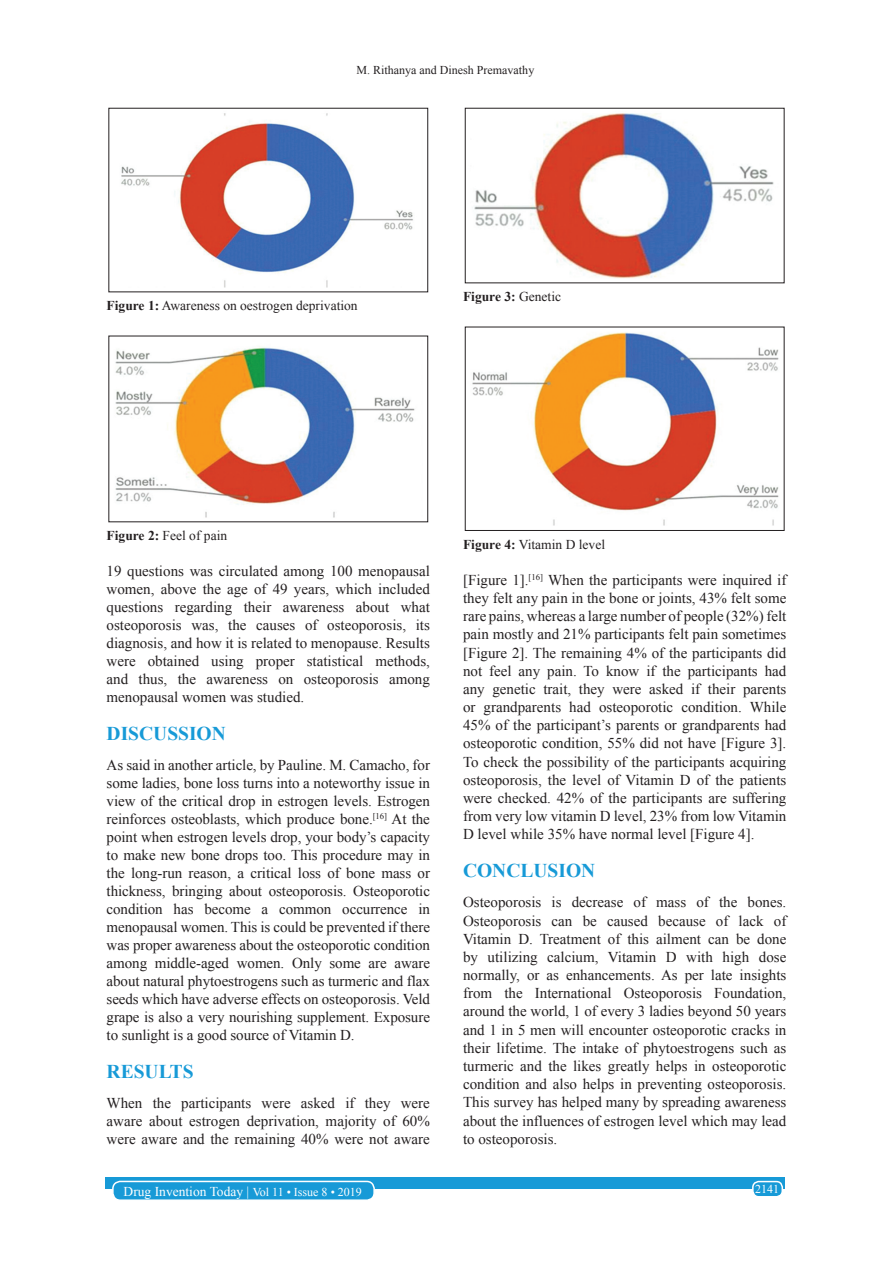
<style>
.page{position:relative;width:893px;height:1263px;background:#fff}
.page>*{position:absolute;margin:0;border:0;box-sizing:border-box;transform-origin:0 0}
.t1{font:700 19.5px "Times New Roman";color:#179ad7}
.TX{font:15px/18.1px "Times New Roman";color:#231f20;text-align:justify}
.FGC{font:13.5px "Times New Roman";color:#231f20}
.foot1{font:13.5px "Times New Roman";color:#fff}
.FGC-2{font:700 13.5px "Times New Roman";color:#231f20}
.t2{font:12px "Times New Roman";color:#231f20}
.foot1-2{font:12px "Times New Roman";color:#fff}
.s1{font-weight:700}
.s2{font-weight:400}
.s3{font-size:12px}
</style>
<div class="page">
<div style="left:105px;top:1177px;width:679px;height:12px;background:#179ad7"></div>
<div style="left:752px;top:1181px;width:29px;height:15px;background:#179ad7;border-radius:6px"></div>
<div style="left:751px;top:1180px;width:31px;height:17px;border:2px solid #fff;border-radius:6px"></div>
<div style="left:113px;top:1181px;width:261px;height:19px;background:#179ad7;border-radius:7px"></div>
<div style="left:112px;top:1180px;width:263px;height:21px;border:2px solid #fff;border-radius:7px"></div>
<img style="left:121px;top:113px;width:292px;height:175px">
<img style="left:115px;top:346px;width:300px;height:172px">
<img style="left:474px;top:113px;width:300px;height:166px">
<img style="left:472px;top:332px;width:307px;height:194px">
<p class="t2" style="left:356px;top:62px;width:179px">M. Rithanya and Dinesh Premavathy</p>
<p class="FGC" style="left:106px;top:296px;width:252px"><span class="s1">Figure 1:</span> Awareness on oestrogen deprivation</p>
<p class="FGC-2" style="left:463px;top:287px;width:99px">Figure 3: <span class="s2">Genetic</span></p>
<p class="FGC" style="left:106px;top:526px;width:122px"><span class="s1">Figure 2:</span> Feel of pain</p>
<p class="TX" style="left:106px;top:561px;width:325px">19 questions was circulated among 100 menopausal women, above the age of 49 years, which included questions regarding their awareness about what osteoporosis was, the causes of osteoporosis, its diagnosis, and how it is related to menopause. Results were obtained using proper statistical methods, and thus, the awareness on osteoporosis among menopausal women was studied.</p>
<h1 class="t1" style="left:106px;top:719px;width:121px">DISCUSSION</h1>
<p class="TX" style="left:106px;top:755px;width:325px">As said in another article, by Pauline. M. Camacho, for some ladies, bone loss turns into a noteworthy issue in view of the critical drop in estrogen levels. Estrogen reinforces osteoblasts, which produce bone.<sup>[16]</sup> At the point when estrogen levels drop, your body’s capacity to make new bone drops too. This procedure may in the long-run reason, a critical loss of bone mass or thickness, bringing about osteoporosis. Osteoporotic condition has become a common occurrence in menopausal women. This is could be prevented if there was proper awareness about the osteoporotic condition among middle-aged women. Only some are aware about natural phytoestrogens such as turmeric and flax seeds which have adverse effects on osteoporosis. Veld grape is also a very nourishing supplement. Exposure to sunlight is a good source of Vitamin D.</p>
<h1 class="t1" style="left:106px;top:1057px;width:89px">RESULTS</h1>
<p class="TX" style="left:106px;top:1093px;width:325px">When the participants were asked if they were aware about estrogen deprivation, majority of 60% were aware and the remaining 40% were not aware</p>
<p class="FGC" style="left:463px;top:535px;width:143px"><span class="s1">Figure 4:</span> Vitamin D level</p>
<p class="TX" style="left:463px;top:570px;width:325px">[Figure 1].<sup>[16]</sup> When the participants were inquired if they felt any pain in the bone or joints, 43% felt some rare pains, whereas a large number of people (32%) felt pain mostly and 21% participants felt pain sometimes [Figure 2]. The remaining 4% of the participants did not feel any pain. To know if the participants had any genetic trait, they were asked if their parents or grandparents had osteoporotic condition. While 45% of the participant’s parents or grandparents had osteoporotic condition, 55% did not have [Figure 3].<br>To check the possibility of the participants acquiring osteoporosis, the level of Vitamin D of the patients were checked. 42% of the participants are suffering from very low vitamin D level, 23% from low Vitamin D level while 35% have normal level [Figure 4].</p>
<h1 class="t1" style="left:463px;top:856px;width:134px">CONCLUSION</h1>
<p class="TX" style="left:463px;top:892px;width:325px">Osteoporosis is decrease of mass of the bones.<br>Osteoporosis can be caused because of lack of Vitamin D. Treatment of this ailment can be done by utilizing calcium, Vitamin D with high dose normally, or as enhancements. As per late insights from the International Osteoporosis Foundation, around the world, 1 of every 3 ladies beyond 50 years and 1 in 5 men will encounter osteoporotic cracks in their lifetime. The intake of phytoestrogens such as turmeric and the likes greatly helps in osteoporotic condition and also helps in preventing osteoporosis.<br>This survey has helped many by spreading awareness about the influences of estrogen level which may lead to osteoporosis.</p>
<p class="foot1" style="left:123px;top:1181px;width:240px">Drug Invention Today | <span class="s3">Vol 11 • Issue 8 • 2019</span></p>
<p class="foot1-2" style="left:754px;top:1180px;width:25px">2141</p>
</div>
